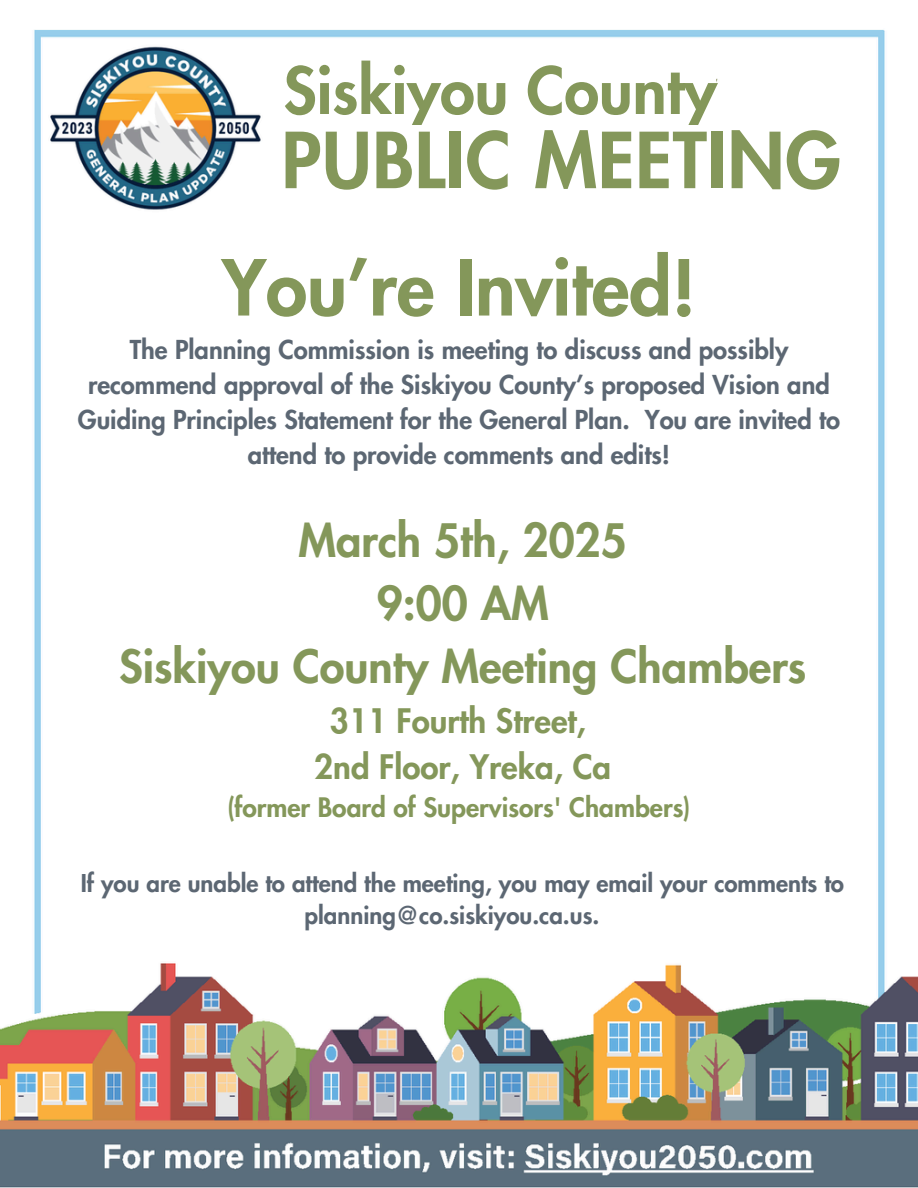
<style>
.page{position:relative;width:918px;height:1188px;background:#fff}
.page>*{position:absolute;margin:0;border:0;box-sizing:border-box;transform-origin:0 0}
.t1{font:800 75px "Futura LT Pro";letter-spacing:.01em;color:#84975a}
.t2{font:800 63px "Futura LT Pro";color:#84975a}
.t3{font:800 45px "Futura LT Pro";color:#84975a}
.t4{font:800 33px "Futura LT Pro";color:#84975a}
.t5{font:800 26.25px "Futura LT Pro";color:#84975a}
.t6{font:800 25.5px/34.8px "Futura LT Pro";color:#5c6773;text-align:center}
.t7{font:800 24px/32.7px "Futura LT Pro";color:#5c6773}
</style>
<div class="page">
<img style="left:0;top:29px;width:918px;height:1158px">
<div style="left:53px;top:223px;width:810px;height:727px;background:#fff"></div>
<div style="left:263px;top:49px;width:453px;height:78px;background:#fff"></div>
<div style="left:276px;top:125px;width:597px;height:78px;background:#fff"></div>
<p class="t2" style="left:283px;top:62px;width:435px">Siskiyou County</p>
<p class="t1" style="left:282px;top:126px;width:561px">PUBLIC MEETING</p>
<p class="t1" style="left:222px;top:254px;width:476px">You’re Invited!</p>
<p class="t6" style="left:78px;top:334px;width:764px">The Planning Commission is meeting to discuss and possibly recommend approval of the Siskiyou County’s proposed Vision and Guiding Principles Statement for the General Plan. You are invited to attend to provide comments and edits!</p>
<p class="t3" style="left:298px;top:520px;width:330px">March 5th, 2025</p>
<h3 class="t3" style="left:377px;top:583px;width:174px">9:00 AM</h3>
<h1 class="t3" style="left:119px;top:646px;width:689px">Siskiyou County Meeting Chambers</h1>
<h2 class="t4" style="left:330px;top:705px;width:258px">311 Fourth Street,</h2>
<p class="t4" style="left:314px;top:752px;width:299px">2nd Floor, Yreka, Ca</p>
<p class="t5" style="left:227px;top:795px;width:465px">(former Board of Supervisors' Chambers)</p>
<p class="t7" style="left:305px;top:868px;width:541px;text-indent:-224px">If you are unable to attend the meeting, you may email your comments to planning@co.siskiyou.ca.us.</p>
</div>
